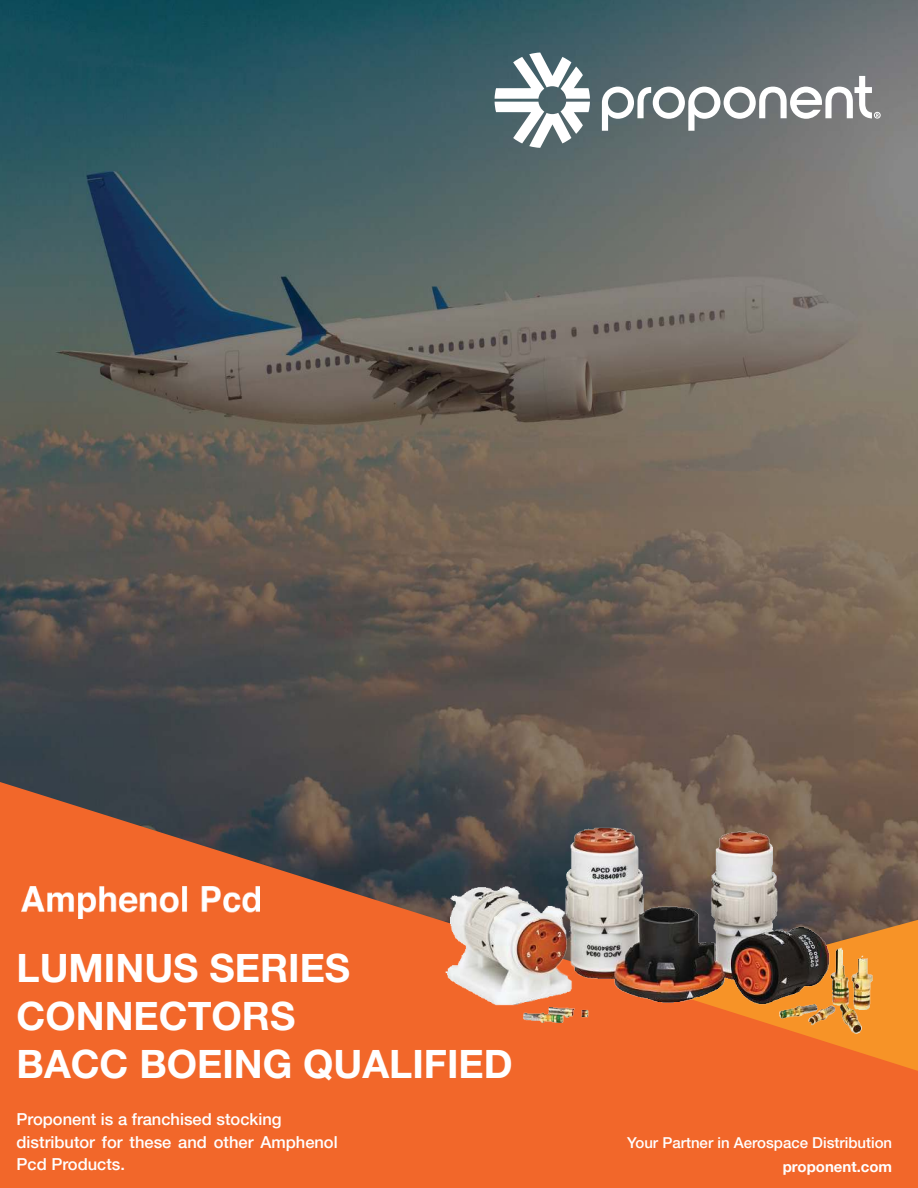
<style>
.page{position:relative;width:918px;height:1188px;background:#fff}
.page>*{position:absolute;margin:0;border:0;box-sizing:border-box;transform-origin:0 0}
.t1{font:700 39px/48px "Helvetica Neue LT Pro";color:#fff}
.t2{font:500 16.5px/22.5px "Helvetica Neue LT Pro";color:#fff}
.t3{font:500 15px "Helvetica Neue LT Pro";color:#fff}
.t4{font:700 15px "Helvetica Neue LT Pro";color:#fff}
</style>
<div class="page">
<img style="left:0;top:0;width:918px;height:777px">
<svg style="left:0;top:777px;width:918px;height:411px;background:#d26230"></svg>
<svg style="left:495px;top:53px;width:95px;height:95px"></svg>
<svg style="left:602px;top:76px;width:279px;height:55px"></svg>
<img style="left:21px;top:886px;width:239px;height:33px">
<img style="left:437px;top:807px;width:444px;height:234px">
<h1 class="t1" style="left:17px;top:948px;width:498px">LUMINUS SERIES<br>CONNECTORS<br>BACC BOEING QUALIFIED</h1>
<p class="t2" style="left:17px;top:1110px;width:323px">Proponent is a franchised stocking distributor for these and other Amphenol<br>Pcd Products.</p>
<p class="t3" style="left:627px;top:1137px;width:267px">Your Partner in Aerospace Distribution</p>
<p class="t4" style="left:783px;top:1161px;width:111px">proponent.com</p>
</div>
